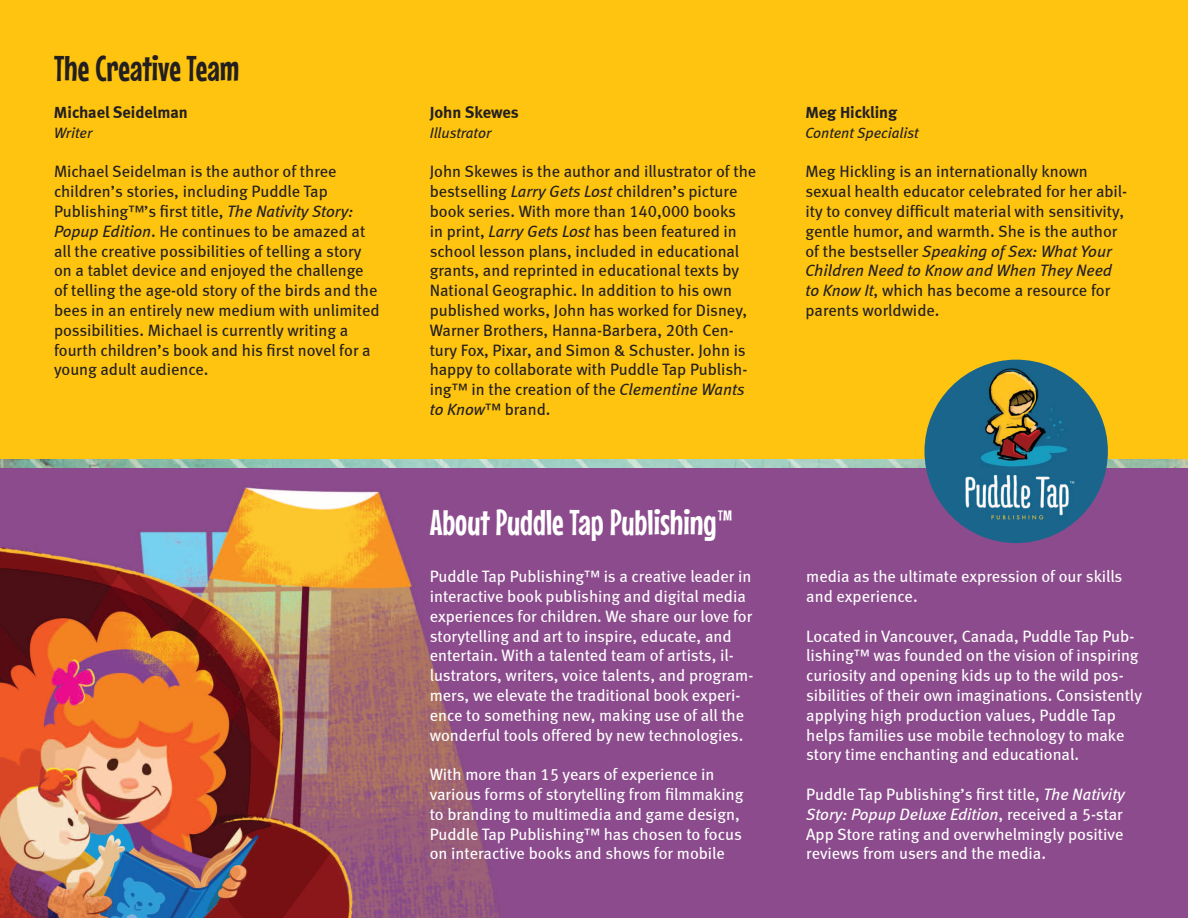
<style>
.page{position:relative;width:1188px;height:918px;background:#fff}
.page>*{position:absolute;margin:0;border:0;box-sizing:border-box;transform-origin:0 0}
.t1{font:36px "Mouse Memoirs Pro";color:#fff}
.t2{font:36px "Mouse Memoirs Pro";color:#231f20}
.t3{font:16.5px/19.8px "Meta Book LF";color:#231f20}
.t4{font:16.5px/19.8px "Meta Book LF";color:#fff}
.t5{font:700 16.5px "Meta";color:#231f20}
.t6{font:italic 15px "Meta Book LF";color:#231f20}
.s1{font-style:italic}
</style>
<div class="page">
<div style="left:0;top:0;width:1188px;height:472px;background:#fec40f"></div>
<img style="left:0;top:459px;width:1188px;height:9px">
<img style="left:0;top:468px;width:1188px;height:450px">
<img style="left:924px;top:360px;width:184px;height:183px;border-radius:92px">
<h1 class="t2" style="left:54px;top:48px;width:187px">The Creative Team</h1>
<p class="t5" style="left:54px;top:102px;width:135px">Michael Seidelman</p>
<p class="t6" style="left:54px;top:124px;width:40px">Writer</p>
<p class="t3" style="left:54px;top:162px;width:327px">Michael Seidelman is the author of three children’s stories, including Puddle Tap Publishing™’s first title, <span class="s1">The Nativity Story:<br>Popup Edition</span>. He continues to be amazed at all the creative possibilities of telling a story on a tablet device and enjoyed the challenge of telling the age-old story of the birds and the bees in an entirely new medium with unlimited possibilities. Michael is currently writing a fourth children’s book and his first novel for a young adult audience.</p>
<p class="t5" style="left:430px;top:102px;width:91px">John Skewes</p>
<p class="t6" style="left:430px;top:124px;width:63px">Illustrator</p>
<p class="t3" style="left:430px;top:162px;width:328px">John Skewes is the author and illustrator of the bestselling <span class="s1">Larry Gets Lost</span> children’s picture book series. With more than 140,000 books<br>in print, <span class="s1">Larry Gets Lost</span> has been featured in school lesson plans, included in educational grants, and reprinted in educational texts by National Geographic. In addition to his own published works, John has worked for Disney, Warner Brothers, Hanna-Barbera, 20th Cen&shy;tury Fox, Pixar, and Simon &amp; Schuster. John is happy to collaborate with Puddle Tap Publish&shy;ing™ in the creation of the <span class="s1">Clementine Wants to Know</span>™ brand.</p>
<h1 class="t1" style="left:430px;top:501px;width:304px">About Puddle Tap Publishing™</h1>
<p class="t4" style="left:430px;top:566px;width:325px">Puddle Tap Publishing™ is a creative leader in interactive book publishing and digital media experiences for children. We share our love for storytelling and art to inspire, educate, and entertain. With a talented team of artists, il&shy;lustrators, writers, voice talents, and program&shy;mers, we elevate the traditional book experi&shy;ence to something new, making use of all the wonderful tools offered by new technologies.</p>
<p class="t4" style="left:430px;top:764px;width:315px">With more than 15 years of experience in various forms of storytelling from filmmaking to branding to multimedia and game design, Puddle Tap Publishing™ has chosen to focus on interactive books and shows for mobile</p>
<p class="t5" style="left:806px;top:102px;width:93px">Meg Hickling</p>
<p class="t6" style="left:806px;top:124px;width:115px">Content Specialist</p>
<p class="t3" style="left:806px;top:162px;width:323px">Meg Hickling is an internationally known sexual health educator celebrated for her abil&shy;ity to convey difficult material with sensitivity, gentle humor, and warmth. She is the author of the bestseller <span class="s1">Speaking of Sex: What Your Children Need to Know and When They Need to Know It</span>, which has become a resource for parents worldwide.</p>
<p class="t4" style="left:806px;top:566px;width:318px">media as the ultimate expression of our skills and experience.</p>
<p class="t4" style="left:806px;top:626px;width:337px">Located in Vancouver, Canada, Puddle Tap Pub&shy;lishing™ was founded on the vision of inspiring curiosity and opening kids up to the wild pos&shy;sibilities of their own imaginations. Consistently applying high production values, Puddle Tap helps families use mobile technology to make story time enchanting and educational.</p>
<p class="t4" style="left:806px;top:784px;width:320px">Puddle Tap Publishing’s first title, <span class="s1">The Nativity Story: Popup Deluxe Edition</span>, received a 5-star App Store rating and overwhelmingly positive reviews from users and the media.</p>
</div>
